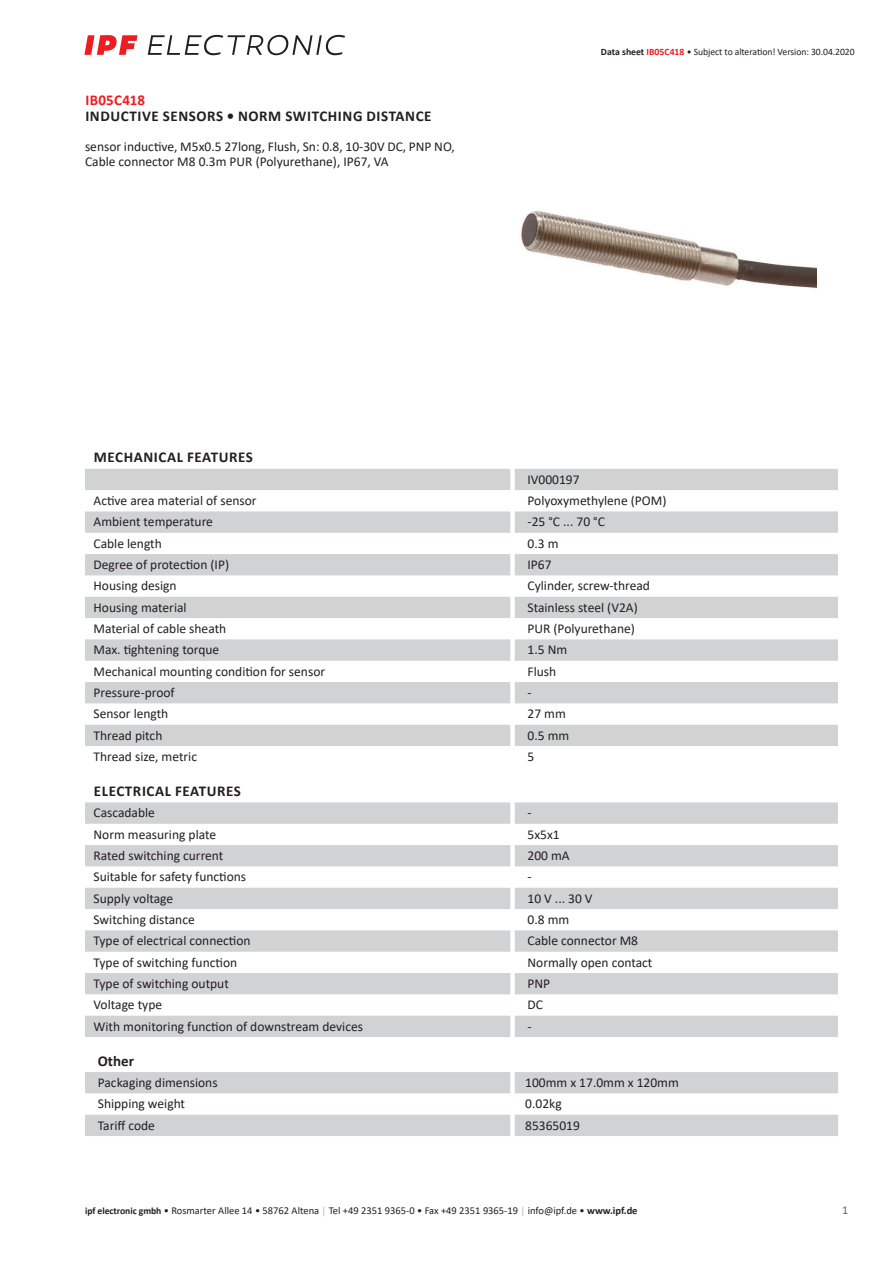
<style>
.page{position:relative;width:893px;height:1263px;background:#fff}
.page>*{position:absolute;margin:0;border:0;box-sizing:border-box;transform-origin:0 0}
.t1{font:700 15px "Calibri";letter-spacing:.04em;color:#231f20}
.t2{font:700 15px "Calibri";letter-spacing:.02em;color:#ee1d23}
.t3{font:13.5px/15px "Calibri";color:#231f20}
.t4{font:12px "Calibri";color:#636366}
.t5{font:10.5px "Calibri";color:#231f20}
.t6{font:9.75px "Calibri";letter-spacing:-.005em;color:#231f20}
.s1{font-weight:700}
.s2{font-weight:700;color:#ee1d23}
.s3{font-weight:700;font-size:9.75px}
.s4{font-size:9.75px;color:#a8a9ad}
</style>
<div class="page">
<svg style="left:148px;top:35px;width:197px;height:20px"></svg>
<svg style="left:84px;top:35px;width:54px;height:20px"></svg>
<svg style="left:85px;top:469px;width:753px;height:277px;fill:#d1d2d4"></svg>
<svg style="left:85px;top:802px;width:753px;height:235px;fill:#d1d2d4"></svg>
<svg style="left:85px;top:1072px;width:753px;height:64px;fill:#d1d2d4"></svg>
<div style="left:510px;top:1072px;width:5px;height:21px;background:#fff"></div>
<div style="left:510px;top:1093px;width:5px;height:22px;background:#fff"></div>
<div style="left:510px;top:1115px;width:5px;height:21px;background:#fff"></div>
<img style="left:521px;top:211px;width:296px;height:78px">
<p class="t2" style="left:85px;top:89px;width:61px">IB05C418</p>
<p class="t1" style="left:85px;top:106px;width:348px">INDUCTIVE SENSORS • NORM SWITCHING DISTANCE</p>
<p class="t3" style="left:85px;top:139px;width:371px">sensor inductive, M5x0.5 27long, Flush, Sn: 0.8, 10-30V DC, PNP NO,<br>Cable connector M8 0.3m PUR (Polyurethane), IP67, VA</p>
<p class="t6" style="left:601px;top:45px;width:255px"><span class="s1">Data sheet</span> <span class="s2">IB05C418</span> • Subject to alteration! Version: 30.04.2020</p>
<p class="t1" style="left:94px;top:447px;width:161px">MECHANICAL FEATURES</p>
<p class="t3" style="left:527px;top:471px;width:54px">IV000197</p>
<p class="t3" style="left:94px;top:493px;width:165px">Active area material of sensor</p>
<p class="t3" style="left:527px;top:493px;width:140px">Polyoxymethylene (POM)</p>
<p class="t3" style="left:94px;top:514px;width:121px">Ambient temperature</p>
<p class="t3" style="left:527px;top:514px;width:79px">-25 °C ... 70 °C</p>
<p class="t3" style="left:94px;top:535px;width:70px">Cable length</p>
<p class="t3" style="left:527px;top:535px;width:32px">0.3 m</p>
<p class="t3" style="left:94px;top:557px;width:137px">Degree of protection (IP)</p>
<p class="t3" style="left:527px;top:557px;width:26px">IP67</p>
<p class="t3" style="left:94px;top:578px;width:85px">Housing design</p>
<p class="t3" style="left:527px;top:578px;width:124px">Cylinder, screw-thread</p>
<p class="t3" style="left:94px;top:599px;width:95px">Housing material</p>
<p class="t3" style="left:527px;top:599px;width:112px">Stainless steel (V2A)</p>
<p class="t3" style="left:94px;top:621px;width:134px">Material of cable sheath</p>
<p class="t3" style="left:527px;top:621px;width:109px">PUR (Polyurethane)</p>
<p class="t3" style="left:94px;top:642px;width:127px">Max. tightening torque</p>
<p class="t3" style="left:527px;top:642px;width:41px">1.5 Nm</p>
<p class="t3" style="left:94px;top:663px;width:233px">Mechanical mounting condition for sensor</p>
<p class="t3" style="left:527px;top:663px;width:30px">Flush</p>
<p class="t3" style="left:94px;top:685px;width:83px">Pressure-proof</p>
<p class="t3" style="left:527px;top:685px;width:6px">-</p>
<p class="t3" style="left:94px;top:706px;width:76px">Sensor length</p>
<p class="t3" style="left:527px;top:706px;width:40px">27 mm</p>
<p class="t3" style="left:94px;top:727px;width:70px">Thread pitch</p>
<p class="t3" style="left:527px;top:727px;width:43px">0.5 mm</p>
<p class="t3" style="left:94px;top:749px;width:105px">Thread size, metric</p>
<p class="t3" style="left:527px;top:749px;width:8px">5</p>
<p class="t1" style="left:94px;top:780px;width:149px">ELECTRICAL FEATURES</p>
<p class="t3" style="left:94px;top:805px;width:63px">Cascadable</p>
<p class="t3" style="left:527px;top:805px;width:6px">-</p>
<p class="t3" style="left:94px;top:826px;width:124px">Norm measuring plate</p>
<p class="t3" style="left:527px;top:826px;width:34px">5x5x1</p>
<p class="t3" style="left:94px;top:848px;width:131px">Rated switching current</p>
<p class="t3" style="left:527px;top:848px;width:44px">200 mA</p>
<p class="t3" style="left:94px;top:869px;width:154px">Suitable for safety functions</p>
<p class="t3" style="left:527px;top:869px;width:6px">-</p>
<p class="t3" style="left:94px;top:890px;width:81px">Supply voltage</p>
<p class="t3" style="left:527px;top:890px;width:67px">10 V ... 30 V</p>
<p class="t3" style="left:94px;top:912px;width:103px">Switching distance</p>
<p class="t3" style="left:527px;top:912px;width:43px">0.8 mm</p>
<p class="t3" style="left:94px;top:933px;width:159px">Type of electrical connection</p>
<p class="t3" style="left:527px;top:933px;width:112px">Cable connector M8</p>
<p class="t3" style="left:94px;top:954px;width:145px">Type of switching function</p>
<p class="t3" style="left:527px;top:954px;width:126px">Normally open contact</p>
<p class="t3" style="left:94px;top:976px;width:137px">Type of switching output</p>
<p class="t3" style="left:527px;top:976px;width:24px">PNP</p>
<p class="t3" style="left:94px;top:997px;width:70px">Voltage type</p>
<p class="t3" style="left:527px;top:997px;width:17px">DC</p>
<p class="t3" style="left:94px;top:1018px;width:271px">With monitoring function of downstream devices</p>
<p class="t3" style="left:527px;top:1018px;width:6px">-</p>
<p class="t1" style="left:98px;top:1050px;width:38px">Other</p>
<p class="t3" style="left:98px;top:1075px;width:121px">Packaging dimensions</p>
<p class="t3" style="left:525px;top:1075px;width:155px">100mm x 17.0mm x 120mm</p>
<p class="t3" style="left:98px;top:1096px;width:89px">Shipping weight</p>
<p class="t3" style="left:525px;top:1096px;width:38px">0.02kg</p>
<p class="t3" style="left:98px;top:1117px;width:59px">Tariff code</p>
<p class="t3" style="left:525px;top:1117px;width:56px">85365019</p>
<p class="t5" style="left:85px;top:1203px;width:554px"><span class="s3">ipf electronic gmbh</span> • Rosmarter Allee 14 • 58762 Altena <span class="s4">│</span> Tel +49 2351 9365-0 • Fax +49 2351 9365-19 <span class="s4">│</span> info@ipf.de • <span class="s1">www.ipf.de</span></p>
<p class="t4" style="left:842px;top:1201px;width:8px">1</p>
</div>
